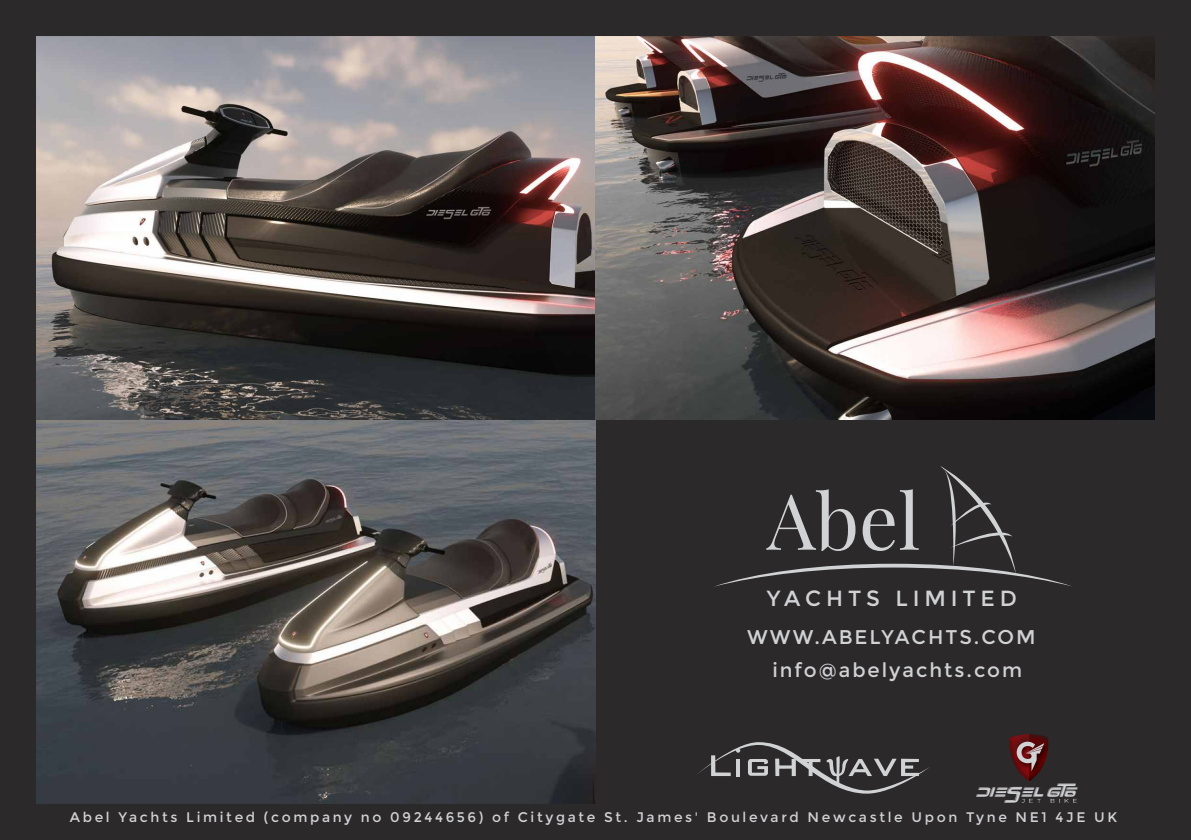
<style>
.page{position:relative;width:1191px;height:840px;background:#fff}
.page>*{position:absolute;margin:0;border:0;box-sizing:border-box;transform-origin:0 0}
.t1{font:77.4px "Playfair Display";color:#d1d2d4}
.t2{font:22px "Montserrat";letter-spacing:.22em;color:#d1d2d4}
.t3{font:19.8px "Montserrat";letter-spacing:.1em;color:#d1d2d4}
.t4{font:13.8px "Montserrat";letter-spacing:.19em;color:#d1d2d4}
.t5{font:9.6px "Over There";color:#d1d2d4}
.t6{font:6px "Montserrat";letter-spacing:.38em;color:#d1d2d4;scale:1.34 1}
.s1{font-size:11.6px}
</style>
<div class="page">
<div style="left:32px;top:41px;width:1119px;height:774px;background:#2b292a"></div>
<img style="left:37px;top:37px;width:564px;height:383px">
<img style="left:595px;top:37px;width:559px;height:382px">
<img style="left:37px;top:420px;width:558px;height:382px">
<div style="left:0;top:0;width:1191px;height:839px;border:36px solid #2b292a"></div>
<svg style="left:697px;top:742px;width:233px;height:51px"></svg>
<svg style="left:1009px;top:734px;width:40px;height:47px"></svg>
<div style="left:1018px;top:794px;width:65px;height:14px;background:#2b292a"></div>
<svg style="left:716px;top:466px;width:355px;height:120px"></svg>
<p class="t1" style="left:767px;top:472px;width:155px">Abel</p>
<p class="t2" style="left:766px;top:585px;width:252px">YACHTS LIMITED</p>
<p class="t3" style="left:747px;top:625px;width:290px">WWW.ABELYACHTS.COM</p>
<p class="t3" style="left:772px;top:658px;width:251px">info@abelyachts.com</p>
<p class="t5" style="left:977px;top:785px;width:103px">die<span class="s1">s</span>el GT6</p>
<p class="t6" style="left:1021px;top:796px;width:17px">JET</p>
<p class="t6" style="left:1049px;top:796px;width:22px">BIKE</p>
<p class="t4" style="left:70px;top:808px;width:1049px">Abel Yachts Limited (company no 09244656) of Citygate St. James' Boulevard Newcastle Upon Tyne NE1 4JE UK</p>
</div>
